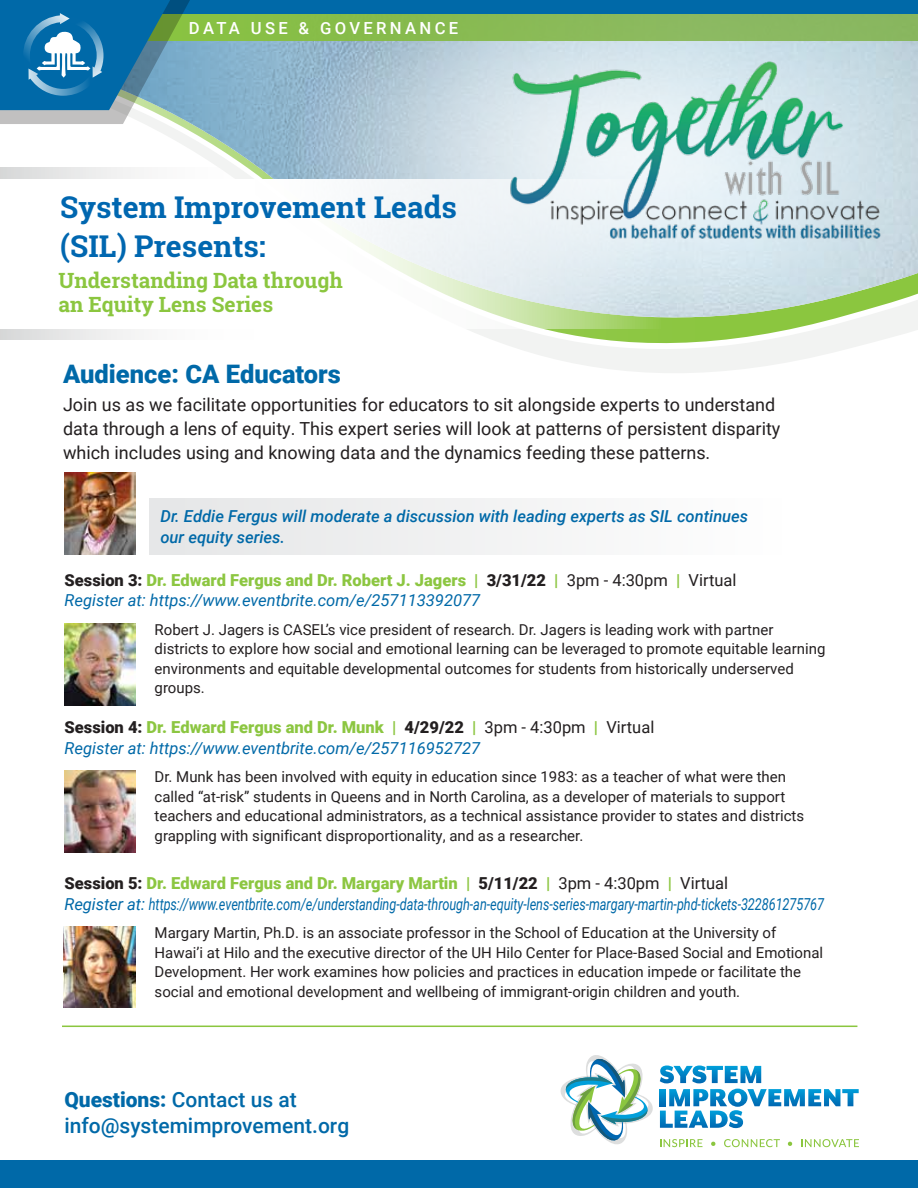
<style>
.page{position:relative;width:918px;height:1188px;background:#fff}
.page>*{position:absolute;margin:0;border:0;box-sizing:border-box;transform-origin:0 0}
.t1{font:700 30px/39px "Roboto Slab";color:#0067b0}
.t2{font:900 25.5px "Roboto";color:#0069a8}
.t3{font:500 21px/25.2px "Roboto";color:#0069a8}
.t4{font:700 21px/24px "Roboto Slab";color:#8bc63f}
.t5{font:18px/24px "Roboto";color:#231f20}
.t6{font:500 16.65px "Roboto";letter-spacing:.2em;color:#fff}
.t7{font:italic 16.5px/21px "Roboto";letter-spacing:-.005em;color:#0069a8}
.t8{font:italic 500 16.5px/21px "Roboto";color:#0069a8}
.t9{font:15px/19.5px "Roboto";color:#231f20}
.s1{font-weight:900;font-style:normal;color:#231f20}
.s2{font-weight:900;font-style:normal;color:#8cc641}
.s3{font-style:normal;color:#231f20}
.s4{font-weight:900}
</style>
<div class="page">
<div style="left:149px;top:499px;width:633px;height:56px;background:#f1f2f2"></div>
<svg style="left:518px;top:348px;width:330px;height:25px;fill:#f2f3f2"></svg>
<svg style="left:0;top:41px;width:223px;height:299px"></svg>
<svg style="left:223px;top:41px;width:695px;height:307px"></svg>
<svg style="left:198px;top:14px;width:720px;height:27px;background:#88ba54"></svg>
<div style="left:0;top:0;width:918px;height:14px;background:#0069a8"></div>
<svg style="left:0;top:0;width:198px;height:124px"></svg>
<div style="left:0;top:1161px;width:918px;height:27px;background:#0069a8"></div>
<svg style="left:660px;top:1065px;width:101px;height:18px"></svg>
<svg style="left:660px;top:1089px;width:199px;height:39px"></svg>
<svg style="left:660px;top:1139px;width:43px;height:8px"></svg>
<svg style="left:711px;top:1142px;width:4px;height:4px"></svg>
<svg style="left:724px;top:1139px;width:56px;height:8px"></svg>
<svg style="left:788px;top:1142px;width:4px;height:4px"></svg>
<svg style="left:801px;top:1139px;width:58px;height:8px"></svg>
<svg style="left:561px;top:1055px;width:92px;height:90px"></svg>
<hr style="left:62px;top:1026px;width:795px;height:1px;background:#8bc63f">
<svg style="left:0;top:168px;width:254px;height:171px"></svg>
<svg style="left:0;top:179px;width:661px;height:149px"></svg>
<img style="left:494px;top:34px;width:400px;height:220px">
<img style="left:65px;top:472px;width:70px;height:82px">
<img style="left:65px;top:771px;width:70px;height:82px">
<img style="left:65px;top:623px;width:70px;height:82px">
<img style="left:63px;top:926px;width:73px;height:81px">
<p class="t6" style="left:189px;top:16px;width:271px">DATA USE &amp; GOVERNANCE</p>
<h1 class="t1" style="left:60px;top:187px;width:398px">System Improvement Leads (SIL) Presents:</h1>
<h3 class="t4" style="left:59px;top:268px;width:286px">Understanding Data through an Equity Lens Series</h3>
<h2 class="t2" style="left:63px;top:356px;width:280px">Audience: CA Educators</h2>
<p class="t5" style="left:63px;top:392px;width:719px">Join us as we facilitate opportunities for educators to sit alongside experts to understand data through a lens of equity. This expert series will look at patterns of persistent disparity which includes using and knowing data and the dynamics feeding these patterns.</p>
<p class="t8" style="left:160px;top:505px;width:589px">Dr. Eddie Fergus will moderate a discussion with leading experts as SIL continues our equity series.</p>
<p class="t7" style="left:65px;top:570px;width:673px;line-height:19.8px"><span class="s1">Session 3:</span> <span class="s2">Dr. Edward Fergus and Dr. Robert J. Jagers |</span> <span class="s1">3/31/22</span> <span class="s2">|</span> <span class="s3">3pm - 4:30pm</span> <span class="s2">|</span> <span class="s3">Virtual<br></span>Register at: https://www.eventbrite.com/e/257113392077</p>
<p class="t9" style="left:155px;top:619px;width:672px">Robert J. Jagers is CASEL’s vice president of research. Dr. Jagers is leading work with partner districts to explore how social and emotional learning can be leveraged to promote equitable learning environments and equitable developmental outcomes for students from historically underserved groups.</p>
<p class="t7" style="left:65px;top:716px;width:591px"><span class="s1">Session 4:</span> <span class="s2">Dr. Edward Fergus and Dr. Munk |</span> <span class="s1">4/29/22</span> <span class="s2">|</span> <span class="s3">3pm - 4:30pm</span> <span class="s2">|</span> <span class="s3">Virtual<br></span>Register at: https://www.eventbrite.com/e/257116952727</p>
<p class="t9" style="left:155px;top:767px;width:651px">Dr. Munk has been involved with equity in education since 1983: as a teacher of what were then called “at-risk” students in Queens and in North Carolina, as a developer of materials to support teachers and educational administrators, as a technical assistance provider to states and districts grappling with significant disproportionality, and as a researcher.</p>
<p class="t7" style="left:65px;top:872px;width:761px"><span class="s1">Session 5:</span> <span class="s2">Dr. Edward Fergus and Dr. Margary Martin |</span> <span class="s1">5/11/22</span> <span class="s2">|</span> <span class="s3">3pm - 4:30pm</span> <span class="s2">|</span> <span class="s3">Virtual<br></span>Register at: https://www.eventbrite.com/e/understanding-data-through-an-equity-lens-series-margary-martin-phd-tickets-322861275767</p>
<p class="t9" style="left:155px;top:923px;width:670px">Margary Martin, Ph.D. is an associate professor in the School of Education at the University of Hawai’i at Hilo and the executive director of the UH Hilo Center for Place-Based Social and Emotional Development. Her work examines how policies and practices in education impede or facilitate the social and emotional development and wellbeing of immigrant-origin children and youth.</p>
<h3 class="t3" style="left:64px;top:1087px;width:286px"><span class="s4">Questions:</span> Contact us at info@systemimprovement.org</h3>
</div>
